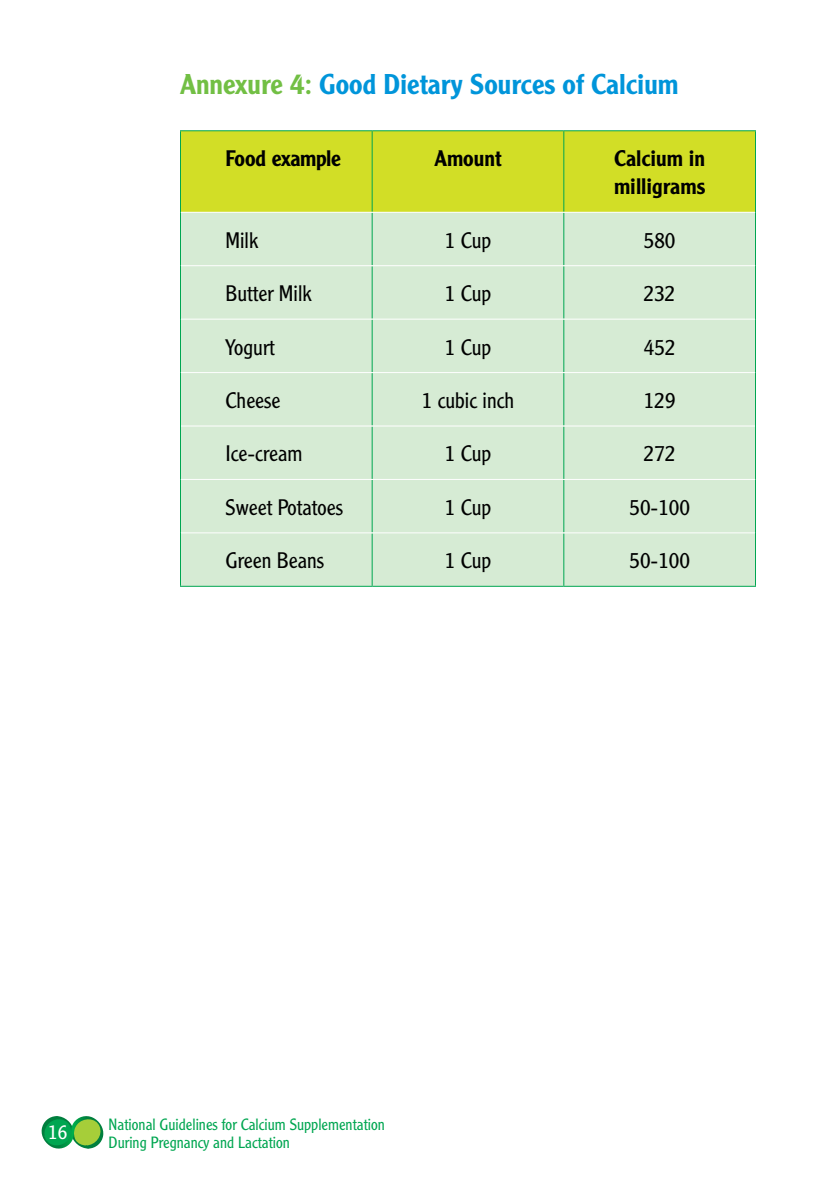
<style>
.page{position:relative;width:828px;height:1188px;background:#fff}
.page>*{position:absolute;margin:0;border:0;box-sizing:border-box;transform-origin:0 0}
.t1{font:500 28px "Clearface Gothic LH";color:#0095da}
.t2{font:300 22px "Clearface Gothic LH";color:#000}
.t3{font:500 22px/28px "Clearface Gothic LH";color:#000}
.t4{font:500 22px "Clearface Gothic LH";letter-spacing:-.02em;color:#000}
.t5{font:300 20px "Clearface Gothic LH";color:#fff}
.t6{font:300 16px/18.4px "Clearface Gothic LH";color:#00a651}
.s1{color:#72bf44}
</style>
<div class="page">
<svg style="left:41px;top:1116px;width:63px;height:33px"></svg>
<div style="left:181px;top:131px;width:574px;height:81px;background:#d2de26"></div>
<div style="left:181px;top:213px;width:574px;height:373px;background:#d6ebd4"></div>
<hr style="left:180px;top:130px;width:192px;height:1px;background:#00a651">
<hr style="left:180px;top:131px;width:1px;height:81px;background:#00a651">
<hr style="left:372px;top:130px;width:192px;height:1px;background:#00a651">
<hr style="left:372px;top:131px;width:1px;height:81px;background:#00a651">
<hr style="left:564px;top:130px;width:192px;height:1px;background:#00a651">
<hr style="left:563px;top:131px;width:1px;height:81px;background:#00a651">
<hr style="left:755px;top:131px;width:1px;height:81px;background:#00a651">
<hr style="left:180px;top:212px;width:1px;height:54px;background:#00a651">
<hr style="left:372px;top:213px;width:1px;height:52px;background:#00a651">
<hr style="left:563px;top:213px;width:1px;height:52px;background:#00a651">
<hr style="left:755px;top:212px;width:1px;height:54px;background:#00a651">
<hr style="left:180px;top:266px;width:1px;height:53px;background:#00a651">
<hr style="left:372px;top:266px;width:1px;height:53px;background:#00a651">
<hr style="left:563px;top:266px;width:1px;height:53px;background:#00a651">
<hr style="left:755px;top:266px;width:1px;height:53px;background:#00a651">
<hr style="left:180px;top:319px;width:1px;height:54px;background:#00a651">
<hr style="left:372px;top:320px;width:1px;height:52px;background:#00a651">
<hr style="left:563px;top:320px;width:1px;height:52px;background:#00a651">
<hr style="left:755px;top:319px;width:1px;height:54px;background:#00a651">
<hr style="left:180px;top:373px;width:1px;height:53px;background:#00a651">
<hr style="left:372px;top:373px;width:1px;height:53px;background:#00a651">
<hr style="left:563px;top:373px;width:1px;height:53px;background:#00a651">
<hr style="left:755px;top:373px;width:1px;height:53px;background:#00a651">
<hr style="left:180px;top:426px;width:1px;height:53px;background:#00a651">
<hr style="left:372px;top:427px;width:1px;height:52px;background:#00a651">
<hr style="left:563px;top:427px;width:1px;height:52px;background:#00a651">
<hr style="left:755px;top:426px;width:1px;height:53px;background:#00a651">
<hr style="left:180px;top:479px;width:1px;height:54px;background:#00a651">
<hr style="left:372px;top:480px;width:1px;height:52px;background:#00a651">
<hr style="left:563px;top:480px;width:1px;height:52px;background:#00a651">
<hr style="left:755px;top:479px;width:1px;height:54px;background:#00a651">
<hr style="left:180px;top:533px;width:1px;height:53px;background:#00a651">
<hr style="left:372px;top:533px;width:1px;height:53px;background:#00a651">
<hr style="left:563px;top:533px;width:1px;height:53px;background:#00a651">
<hr style="left:755px;top:533px;width:1px;height:53px;background:#00a651">
<hr style="left:180px;top:586px;width:192px;height:1px;background:#00a651">
<hr style="left:372px;top:586px;width:192px;height:1px;background:#00a651">
<hr style="left:564px;top:586px;width:192px;height:1px;background:#00a651">
<hr style="left:181px;top:265px;width:191px;height:1px;background:#fff">
<hr style="left:372px;top:265px;width:192px;height:1px;background:#fff">
<hr style="left:564px;top:265px;width:191px;height:1px;background:#fff">
<hr style="left:181px;top:319px;width:191px;height:1px;background:#fff">
<hr style="left:372px;top:319px;width:192px;height:1px;background:#fff">
<hr style="left:564px;top:319px;width:191px;height:1px;background:#fff">
<hr style="left:181px;top:372px;width:191px;height:1px;background:#fff">
<hr style="left:372px;top:372px;width:192px;height:1px;background:#fff">
<hr style="left:564px;top:372px;width:191px;height:1px;background:#fff">
<hr style="left:181px;top:426px;width:191px;height:1px;background:#fff">
<hr style="left:372px;top:426px;width:192px;height:1px;background:#fff">
<hr style="left:564px;top:426px;width:191px;height:1px;background:#fff">
<hr style="left:181px;top:479px;width:191px;height:1px;background:#fff">
<hr style="left:372px;top:479px;width:192px;height:1px;background:#fff">
<hr style="left:564px;top:479px;width:191px;height:1px;background:#fff">
<hr style="left:181px;top:532px;width:191px;height:1px;background:#fff">
<hr style="left:372px;top:532px;width:192px;height:1px;background:#fff">
<hr style="left:564px;top:532px;width:191px;height:1px;background:#fff">
<p class="t1" style="left:180px;top:67px;width:500px"><span class="s1">Annexure 4:</span> Good Dietary Sources of Calcium</p>
<p class="t4" style="left:226px;top:145px;width:117px">Food example</p>
<p class="t3" style="left:434px;top:144px;width:69px">Amount</p>
<p class="t3" style="left:614px;top:144px;width:93px">Calcium in milligrams</p>
<p class="t2" style="left:226px;top:227px;width:34px">Milk</p>
<p class="t2" style="left:445px;top:227px;width:48px">1 Cup</p>
<p class="t2" style="left:644px;top:227px;width:33px">580</p>
<p class="t2" style="left:226px;top:280px;width:87px">Butter Milk</p>
<p class="t2" style="left:445px;top:280px;width:48px">1 Cup</p>
<p class="t2" style="left:644px;top:280px;width:33px">232</p>
<p class="t2" style="left:226px;top:334px;width:51px">Yogurt</p>
<p class="t2" style="left:445px;top:334px;width:48px">1 Cup</p>
<p class="t2" style="left:644px;top:334px;width:33px">452</p>
<p class="t2" style="left:226px;top:387px;width:56px">Cheese</p>
<p class="t2" style="left:422px;top:387px;width:94px">1 cubic inch</p>
<p class="t2" style="left:644px;top:387px;width:33px">129</p>
<p class="t2" style="left:226px;top:440px;width:79px">Ice-cream</p>
<p class="t2" style="left:445px;top:440px;width:48px">1 Cup</p>
<p class="t2" style="left:644px;top:440px;width:33px">272</p>
<p class="t2" style="left:226px;top:494px;width:119px">Sweet Potatoes</p>
<p class="t2" style="left:445px;top:494px;width:48px">1 Cup</p>
<p class="t2" style="left:629px;top:494px;width:62px">50-100</p>
<p class="t2" style="left:226px;top:547px;width:100px">Green Beans</p>
<p class="t2" style="left:445px;top:547px;width:48px">1 Cup</p>
<p class="t2" style="left:629px;top:547px;width:62px">50-100</p>
<p class="t5" style="left:48px;top:1119px;width:21px">16</p>
<p class="t6" style="left:109px;top:1115px;width:278px">National Guidelines for Calcium Supplementation<br>During Pregnancy and Lactation</p>
</div>
